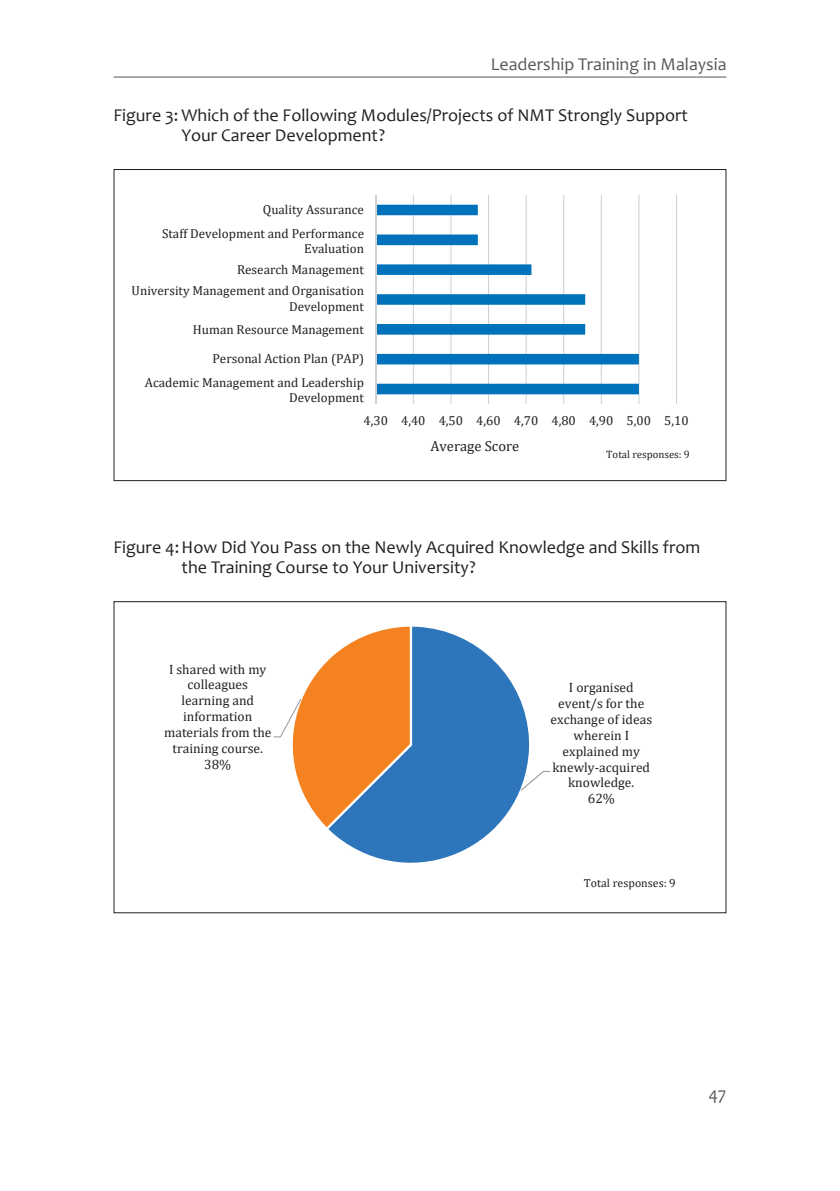
<style>
.page{position:relative;width:840px;height:1191px;background:#fff}
.page>*{position:absolute;margin:0;border:0;box-sizing:border-box;transform-origin:0 0}
.t1{font:18px/20px "Candara";color:#231f20}
.t2{font:18px "Candara";color:#57585a}
.t3{font:14.6px "Cambria";color:#231f20}
.t4{font:13.6px/15.8px "Cambria";color:#231f20;text-align:center}
.t5{font:13px/15.6px "Cambria";color:#231f20;text-align:right}
.t6{font:11.8px "Cambria";color:#231f20}
.t7{font:10.8px "Cambria";color:#231f20}
</style>
<div class="page">
<hr style="left:113px;top:77px;width:613px;height:1px;background:#57585a">
<hr style="left:675px;top:195px;width:1px;height:209px;background:#cfd1d1">
<hr style="left:638px;top:195px;width:1px;height:209px;background:#cfd1d1">
<hr style="left:600px;top:195px;width:1px;height:209px;background:#cfd1d1">
<hr style="left:563px;top:195px;width:1px;height:209px;background:#cfd1d1">
<hr style="left:525px;top:195px;width:1px;height:209px;background:#cfd1d1">
<hr style="left:487px;top:195px;width:2px;height:209px;background:#cfd1d1">
<hr style="left:450px;top:195px;width:1px;height:209px;background:#cfd1d1">
<hr style="left:412px;top:195px;width:1px;height:209px;background:#cfd1d1">
<svg style="left:376px;top:205px;width:262px;height:189px"></svg>
<hr style="left:375px;top:195px;width:1px;height:209px;background:#cfd1d1">
<svg style="left:329px;top:626px;width:201px;height:237px;fill:#2e76bc"></svg>
<svg style="left:520px;top:771px;width:30px;height:19px"></svg>
<svg style="left:273px;top:626px;width:139px;height:204px"></svg>
<h1 class="t2" style="left:490px;top:53px;width:237px">Leadership Training in Malaysia</h1>
<h1 class="t1" style="left:181px;top:105px;width:507px;text-indent:-68px">Figure 3: Which of the Following Modules/Projects of NMT Strongly Support<br>Your Career Development?</h1>
<p class="t5" style="left:263px;top:202px;width:103px">Quality Assurance</p>
<p class="t5" style="left:162px;top:225px;width:203px">Staff Development and Performance<br>Evaluation</p>
<p class="t5" style="left:237px;top:262px;width:128px">Research Management</p>
<p class="t5" style="left:131px;top:283px;width:234px">University Management and Organisation<br>Development</p>
<p class="t5" style="left:193px;top:321px;width:172px">Human Resource Management</p>
<p class="t5" style="left:212px;top:351px;width:153px">Personal Action Plan (PAP)</p>
<p class="t5" style="left:145px;top:374px;width:220px">Academic Management and Leadership<br>Development</p>
<p class="t5" style="left:363px;top:412px;width:326px">4,30 4,40 4,50 4,60 4,70 4,80 4,90 5,00 5,10</p>
<p class="t3" style="left:430px;top:437px;width:90px">Average Score</p>
<p class="t7" style="left:606px;top:448px;width:85px">Total responses: 9</p>
<h1 class="t1" style="left:181px;top:537px;width:520px;text-indent:-68px">Figure 4:How Did You Pass on the Newly Acquired Knowledge and Skills from the Training Course to Your University?</h1>
<p class="t4" style="left:164px;top:661px;width:109px">I shared with my colleagues learning and information materials from the training course.<br>38%</p>
<p class="t4" style="left:550px;top:679px;width:103px">I organised event/s for the exchange of ideas wherein I explained my knewly-acquired knowledge.<br>62%</p>
<p class="t6" style="left:583px;top:876px;width:93px">Total responses: 9</p>
<h1 class="t2" style="left:708px;top:1084px;width:20px">47</h1>
</div>
